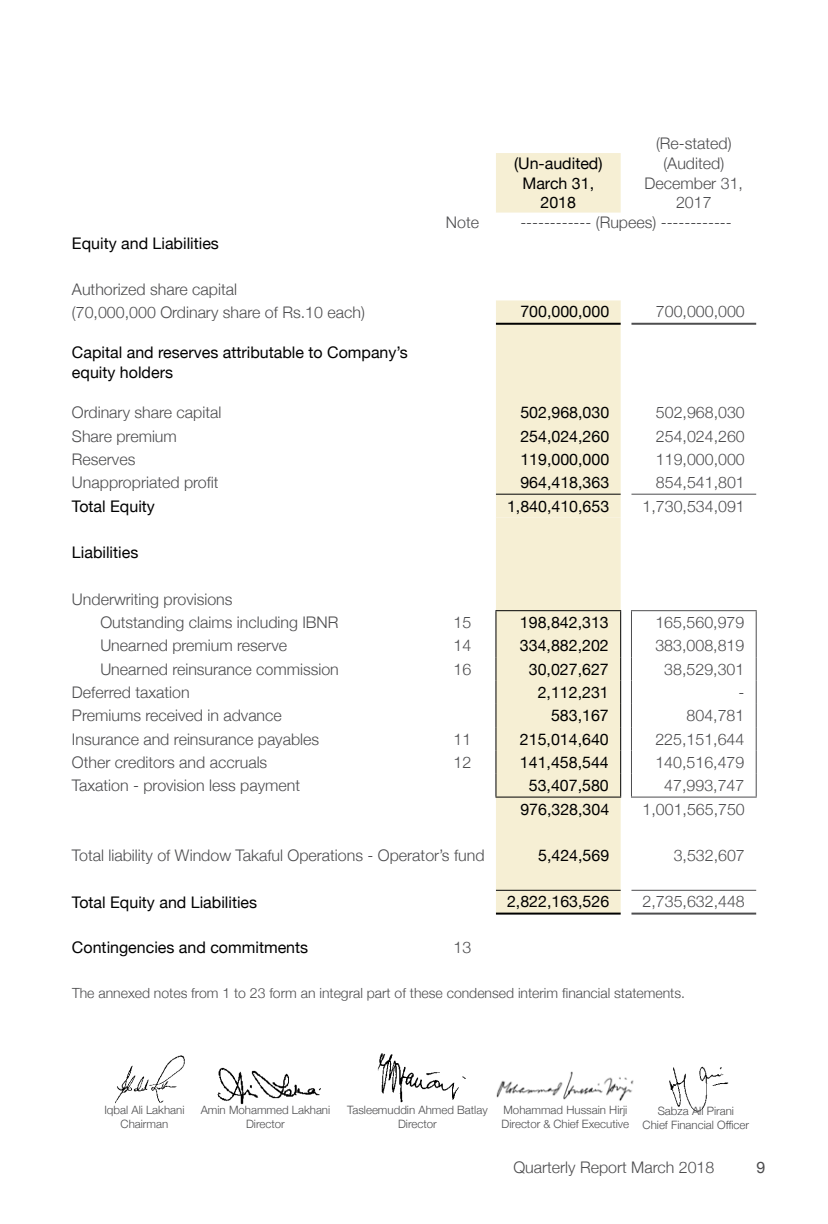
<style>
.page{position:relative;width:828px;height:1224px;background:#fff}
.page>*{position:absolute;margin:0;border:0;box-sizing:border-box;transform-origin:0 0}
.t1{font:300 16px/23px "Helvetica Neue";color:#4d4d4f}
.t2{font:16px/19.2px "Helvetica Neue";color:#000}
.t3{font:16px "Helvetica Neue";color:#4d4d4f}
.t4{font:300 14px "Helvetica Neue";color:#4d4d4f}
.t5{font:300 11.6px/13.8px "Helvetica Neue";color:#4d4d4f;text-align:center}
</style>
<div class="page">
<div style="left:496px;top:153px;width:125px;height:60px;background:#f6efd4"></div>
<div style="left:496px;top:300px;width:125px;height:613px;background:#f6efd4"></div>
<hr style="left:496px;top:323px;width:125px;height:2px;background:#000">
<hr style="left:631px;top:323px;width:125px;height:2px;background:#4d4d4f">
<hr style="left:496px;top:494px;width:125px;height:1px;background:#000">
<hr style="left:631px;top:494px;width:125px;height:1px;background:#4d4d4f">
<hr style="left:495px;top:610px;width:126px;height:1px;background:#000">
<hr style="left:631px;top:610px;width:126px;height:1px;background:#4d4d4f">
<svg style="left:495px;top:611px;width:1px;height:186px"></svg>
<svg style="left:620px;top:611px;width:1px;height:186px"></svg>
<hr style="left:495px;top:797px;width:126px;height:1px;background:#000">
<svg style="left:631px;top:611px;width:1px;height:186px"></svg>
<svg style="left:756px;top:611px;width:1px;height:186px"></svg>
<hr style="left:631px;top:797px;width:126px;height:1px;background:#4d4d4f">
<hr style="left:496px;top:890px;width:125px;height:1px;background:#000">
<hr style="left:496px;top:913px;width:125px;height:2px;background:#000">
<hr style="left:631px;top:890px;width:125px;height:1px;background:#4d4d4f">
<hr style="left:631px;top:913px;width:125px;height:2px;background:#4d4d4f">
<img style="left:669px;top:1066px;width:60px;height:46px">
<img style="left:115px;top:1055px;width:70px;height:49px">
<img style="left:377px;top:1053px;width:89px;height:50px">
<img style="left:496px;top:1071px;width:138px;height:30px">
<img style="left:217px;top:1067px;width:104px;height:38px">
<p class="t1" style="left:656px;top:130px;width:77px">(Re-stated)</p>
<p class="t2" style="left:514px;top:154px;width:90px">(Un-audited)</p>
<p class="t1" style="left:663px;top:150px;width:62px">(Audited)</p>
<p class="t2" style="left:522px;top:174px;width:73px">March 31,</p>
<p class="t1" style="left:645px;top:170px;width:100px">December 31,</p>
<p class="t2" style="left:541px;top:194px;width:37px">2018</p>
<p class="t1" style="left:676px;top:190px;width:37px">2017</p>
<p class="t2" style="left:72px;top:235px;width:148px">Equity and Liabilities</p>
<p class="t1" style="left:72px;top:276px;width:294px">Authorized share capital<br>(70,000,000 Ordinary share of Rs.10 each)</p>
<p class="t1" style="left:446px;top:210px;width:35px">Note</p>
<p class="t1" style="left:520px;top:210px;width:213px">------------ (Rupees) ------------</p>
<p class="t2" style="left:520px;top:303px;width:90px">700,000,000</p>
<p class="t1" style="left:656px;top:299px;width:90px">700,000,000</p>
<p class="t2" style="left:72px;top:344px;width:337px">Capital and reserves attributable to Company’s equity holders</p>
<p class="t1" style="left:72px;top:400px;width:151px">Ordinary share capital</p>
<p class="t2" style="left:520px;top:404px;width:90px">502,968,030</p>
<p class="t1" style="left:656px;top:400px;width:90px">502,968,030</p>
<p class="t1" style="left:72px;top:423px;width:106px">Share premium</p>
<p class="t2" style="left:520px;top:427px;width:90px">254,024,260</p>
<p class="t1" style="left:656px;top:423px;width:90px">254,024,260</p>
<p class="t1" style="left:72px;top:447px;width:65px">Reserves</p>
<p class="t2" style="left:520px;top:451px;width:90px">119,000,000</p>
<p class="t1" style="left:656px;top:447px;width:90px">119,000,000</p>
<p class="t1" style="left:72px;top:470px;width:148px">Unappropriated profit</p>
<p class="t2" style="left:520px;top:474px;width:90px">964,418,363</p>
<p class="t1" style="left:656px;top:470px;width:90px">854,541,801</p>
<p class="t2" style="left:72px;top:497px;width:84px">Total Equity</p>
<p class="t2" style="left:507px;top:497px;width:104px">1,840,410,653</p>
<p class="t1" style="left:643px;top:493px;width:104px">1,730,534,091</p>
<p class="t2" style="left:72px;top:544px;width:68px">Liabilities</p>
<p class="t1" style="left:100px;top:586px;width:240px;text-indent:-28px">Underwriting provisions<br>Outstanding claims including IBNR</p>
<p class="t1" style="left:454px;top:610px;width:19px">15</p>
<p class="t2" style="left:520px;top:614px;width:90px">198,842,313</p>
<p class="t1" style="left:655px;top:610px;width:90px">165,560,979</p>
<p class="t1" style="left:100px;top:633px;width:188px">Unearned premium reserve</p>
<p class="t1" style="left:454px;top:633px;width:19px">14</p>
<p class="t2" style="left:520px;top:637px;width:90px">334,882,202</p>
<p class="t1" style="left:655px;top:633px;width:90px">383,008,819</p>
<p class="t1" style="left:100px;top:656px;width:240px">Unearned reinsurance commission</p>
<p class="t1" style="left:454px;top:656px;width:19px">16</p>
<p class="t2" style="left:529px;top:660px;width:82px">30,027,627</p>
<p class="t1" style="left:664px;top:656px;width:82px">38,529,301</p>
<p class="t1" style="left:72px;top:680px;width:119px">Deferred taxation</p>
<p class="t2" style="left:538px;top:684px;width:73px">2,112,231</p>
<p class="t1" style="left:738px;top:680px;width:7px">-</p>
<p class="t1" style="left:72px;top:703px;width:211px">Premiums received in advance</p>
<p class="t2" style="left:551px;top:707px;width:59px">583,167</p>
<p class="t1" style="left:687px;top:703px;width:59px">804,781</p>
<p class="t1" style="left:72px;top:726px;width:249px">Insurance and reinsurance payables</p>
<p class="t1" style="left:454px;top:726px;width:19px">11</p>
<p class="t2" style="left:520px;top:730px;width:90px">215,014,640</p>
<p class="t1" style="left:655px;top:726px;width:90px">225,151,644</p>
<p class="t1" style="left:72px;top:749px;width:197px">Other creditors and accruals</p>
<p class="t1" style="left:454px;top:749px;width:19px">12</p>
<p class="t2" style="left:520px;top:753px;width:90px">141,458,544</p>
<p class="t1" style="left:655px;top:749px;width:90px">140,516,479</p>
<p class="t1" style="left:72px;top:773px;width:230px">Taxation - provision less payment</p>
<p class="t2" style="left:529px;top:777px;width:82px">53,407,580</p>
<p class="t1" style="left:664px;top:773px;width:82px">47,993,747</p>
<p class="t2" style="left:520px;top:800px;width:90px">976,328,304</p>
<p class="t1" style="left:643px;top:796px;width:104px">1,001,565,750</p>
<p class="t1" style="left:72px;top:843px;width:414px">Total liability of Window Takaful Operations - Operator’s fund</p>
<p class="t2" style="left:538px;top:847px;width:73px">5,424,569</p>
<p class="t1" style="left:674px;top:843px;width:73px">3,532,607</p>
<p class="t2" style="left:72px;top:893px;width:187px">Total Equity and Liabilities</p>
<p class="t2" style="left:507px;top:893px;width:104px">2,822,163,526</p>
<p class="t1" style="left:643px;top:889px;width:104px">2,735,632,448</p>
<p class="t2" style="left:72px;top:939px;width:238px">Contingencies and commitments</p>
<p class="t1" style="left:454px;top:935px;width:19px">13</p>
<p class="t4" style="left:72px;top:982px;width:615px">The annexed notes from 1 to 23 form an integral part of these condensed interim financial statements.</p>
<p class="t5" style="left:104px;top:1102px;width:82px">Iqbal Ali Lakhani<br>Chairman</p>
<p class="t5" style="left:347px;top:1102px;width:142px">Tasleemuddin Ahmed Batlay<br>Director</p>
<p class="t5" style="left:201px;top:1102px;width:131px">Amin Mohammed Lakhani<br>Director</p>
<p class="t5" style="left:643px;top:1103px;width:108px">Sabza Ali Pirani<br>Chief Financial Officer</p>
<p class="t5" style="left:502px;top:1102px;width:129px;text-align:left">Mohammad Hussain Hirji<br>Director &amp; Chief Executive</p>
<p class="t1" style="left:513px;top:1155px;width:203px">Quarterly Report March 2018</p>
<p class="t3" style="left:757px;top:1156px;width:10px">9</p>
</div>
